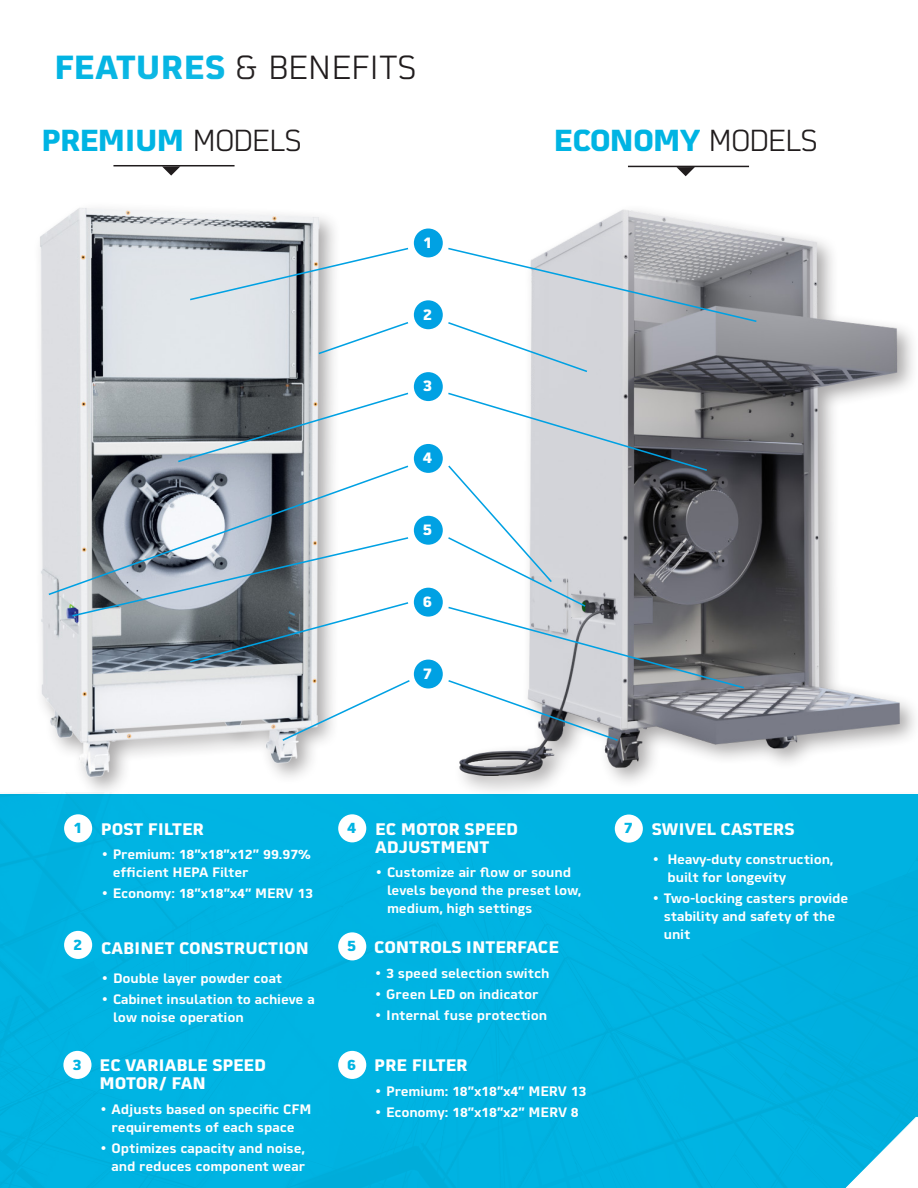
<style>
.page{position:relative;width:918px;height:1188px;background:#fff}
.page>*{position:absolute;margin:0;border:0;box-sizing:border-box;transform-origin:0 0}
.ASP-2_Headline_01{font:300 33px "Martian B Thai";letter-spacing:-.01em;color:#201c1d}
.ASP-2_Headline_01-2{font:700 30px "Martian B Thai";letter-spacing:-.035em;color:#00b4e3}
.t1{font:700 16.5px/18px "Martian B Thai";color:#fff}
.Red_Bullet_Lrg_Doubl{font:700 15.45px "Martian B Thai";color:#fff}
.Red_Bullet_Lrg_Doubl-2{font:700 15px "Martian B Thai";color:#00b4e3}
.t2{font:600 13.5px/18px "Martian B Thai";letter-spacing:-.01em;color:#fff}
.s1{font-weight:700;color:#00b4e3}
.s2{font-weight:300;color:#201c1d}
</style>
<div class="page">
<div style="left:0;top:795px;width:918px;height:393px;background:#00b4e3"></div>
<svg style="left:846px;top:1117px;width:72px;height:71px"></svg>
<img style="left:40px;top:288px;width:294px;height:501px">
<div style="left:453px;top:203px;width:465px;height:595px;background:#231f20;opacity:.39"></div>
<img style="left:459px;top:209px;width:441px;height:566px">
<div style="left:64px;top:814px;width:28px;height:28px;background:#fff;border-radius:50%"></div>
<div style="left:63px;top:1051px;width:29px;height:28px;background:#fff;border-radius:50%"></div>
<div style="left:64px;top:931px;width:28px;height:28px;background:#fff;border-radius:50%"></div>
<div style="left:338px;top:1051px;width:28px;height:28px;background:#fff;border-radius:50%"></div>
<div style="left:338px;top:814px;width:28px;height:28px;background:#fff;border-radius:50%"></div>
<div style="left:338px;top:932px;width:28px;height:28px;background:#fff;border-radius:50%"></div>
<svg style="left:317px;top:321px;width:92px;height:34px"></svg>
<div style="left:615px;top:815px;width:28px;height:28px;background:#fff;border-radius:50%"></div>
<svg style="left:40px;top:166px;width:295px;height:122px"></svg>
<hr style="left:113px;top:165px;width:122px;height:1px;background:#201c1d">
<svg style="left:162px;top:166px;width:18px;height:10px"></svg>
<div style="left:517px;top:48px;width:344px;height:240px;background:#fff"></div>
<hr style="left:628px;top:166px;width:121px;height:1px;background:#201c1d">
<svg style="left:677px;top:167px;width:18px;height:9px"></svg>
<svg style="left:188px;top:247px;width:221px;height:54px"></svg>
<div style="left:414px;top:229px;width:29px;height:28px;background:#00a1e3;border-radius:50%"></div>
<div style="left:414px;top:300px;width:29px;height:29px;background:#00a1e3;border-radius:50%"></div>
<div style="left:414px;top:516px;width:29px;height:29px;background:#00a1e3;border-radius:50%"></div>
<div style="left:414px;top:372px;width:29px;height:29px;background:#00a1e3;border-radius:50%"></div>
<div style="left:414px;top:444px;width:29px;height:29px;background:#00a1e3;border-radius:50%"></div>
<div style="left:414px;top:588px;width:29px;height:29px;background:#00a1e3;border-radius:50%"></div>
<div style="left:414px;top:660px;width:29px;height:28px;background:#00a1e3;border-radius:50%"></div>
<svg style="left:448px;top:247px;width:310px;height:126px"></svg>
<svg style="left:176px;top:391px;width:233px;height:72px"></svg>
<svg style="left:47px;top:464px;width:362px;height:132px"></svg>
<svg style="left:71px;top:536px;width:338px;height:128px"></svg>
<svg style="left:448px;top:391px;width:298px;height:351px"></svg>
<svg style="left:281px;top:679px;width:129px;height:63px"></svg>
<p class="ASP-2_Headline_01" style="left:54px;top:42px;width:364px"><span class="s1">FEATURES</span> &amp; BENEFITS</p>
<p class="ASP-2_Headline_01-2" style="left:41px;top:115px;width:262px">PREMIUM <span class="s2">MODELS</span></p>
<p class="ASP-2_Headline_01-2" style="left:553px;top:115px;width:266px">ECONOMY <span class="s2">MODELS</span></p>
<p class="Red_Bullet_Lrg_Doubl" style="left:423px;top:229px;width:11px">1</p>
<p class="Red_Bullet_Lrg_Doubl" style="left:423px;top:301px;width:11px">2</p>
<p class="Red_Bullet_Lrg_Doubl" style="left:423px;top:373px;width:11px">3</p>
<p class="Red_Bullet_Lrg_Doubl" style="left:423px;top:444px;width:11px">4</p>
<p class="Red_Bullet_Lrg_Doubl" style="left:423px;top:516px;width:11px">5</p>
<p class="Red_Bullet_Lrg_Doubl" style="left:423px;top:588px;width:11px">6</p>
<p class="Red_Bullet_Lrg_Doubl" style="left:423px;top:660px;width:11px">7</p>
<p class="Red_Bullet_Lrg_Doubl-2" style="left:73px;top:815px;width:11px">1</p>
<p class="Red_Bullet_Lrg_Doubl-2" style="left:73px;top:931px;width:11px">2</p>
<p class="t1" style="left:101px;top:818px;width:105px">POST FILTER</p>
<p class="t2" style="left:113px;top:844px;width:199px;text-indent:-10px">• Premium: 18”x18”x12” 99.97% efficient HEPA Filter</p>
<p class="t2" style="left:102px;top:883px;width:212px">• Economy: 18”x18”x4” MERV 13</p>
<p class="t1" style="left:101px;top:937px;width:209px">CABINET CONSTRUCTION</p>
<p class="t2" style="left:103px;top:968px;width:181px">• Double layer powder coat</p>
<p class="t2" style="left:113px;top:989px;width:203px;text-indent:-10px">• Cabinet insulation to achieve a low noise operation</p>
<p class="Red_Bullet_Lrg_Doubl-2" style="left:347px;top:815px;width:11px">4</p>
<p class="Red_Bullet_Lrg_Doubl-2" style="left:347px;top:933px;width:11px">5</p>
<p class="t1" style="left:375px;top:818px;width:145px">EC MOTOR SPEED<br>ADJUSTMENT</p>
<p class="t2" style="left:387px;top:862px;width:196px;text-indent:-11px">• Customize air flow or sound levels beyond the preset low, medium, high settings</p>
<p class="t1" style="left:374px;top:936px;width:186px">CONTROLS INTERFACE</p>
<p class="t2" style="left:376px;top:962px;width:175px">• 3 speed selection switch</p>
<p class="t2" style="left:376px;top:984px;width:164px">• Green LED on indicator</p>
<p class="t2" style="left:376px;top:1005px;width:173px">• Internal fuse protection</p>
<p class="Red_Bullet_Lrg_Doubl-2" style="left:624px;top:815px;width:11px">7</p>
<p class="t1" style="left:652px;top:818px;width:144px">SWIVEL CASTERS</p>
<p class="t2" style="left:668px;top:849px;width:167px;text-indent:-14px">• Heavy-duty construction, built for longevity</p>
<p class="t2" style="left:664px;top:888px;width:186px;text-indent:-10px">• Two-locking casters provide stability and safety of the unit</p>
<p class="Red_Bullet_Lrg_Doubl-2" style="left:72px;top:1051px;width:11px">3</p>
<p class="t1" style="left:100px;top:1055px;width:168px">EC VARIABLE SPEED<br>MOTOR/ FAN</p>
<p class="t2" style="left:101px;top:1099px;width:212px;text-align:center">• Adjusts based on specific CFM requirements of each space</p>
<p class="t2" style="left:101px;top:1138px;width:206px;text-align:right">• Optimizes capacity and noise, and reduces component wear</p>
<p class="Red_Bullet_Lrg_Doubl-2" style="left:347px;top:1051px;width:11px">6</p>
<p class="t1" style="left:374px;top:1055px;width:95px">PRE FILTER</p>
<p class="t2" style="left:376px;top:1081px;width:212px">• Premium: 18”x18”x4” MERV 13</p>
<p class="t2" style="left:376px;top:1102px;width:204px">• Economy: 18”x18”x2” MERV 8</p>
</div>
